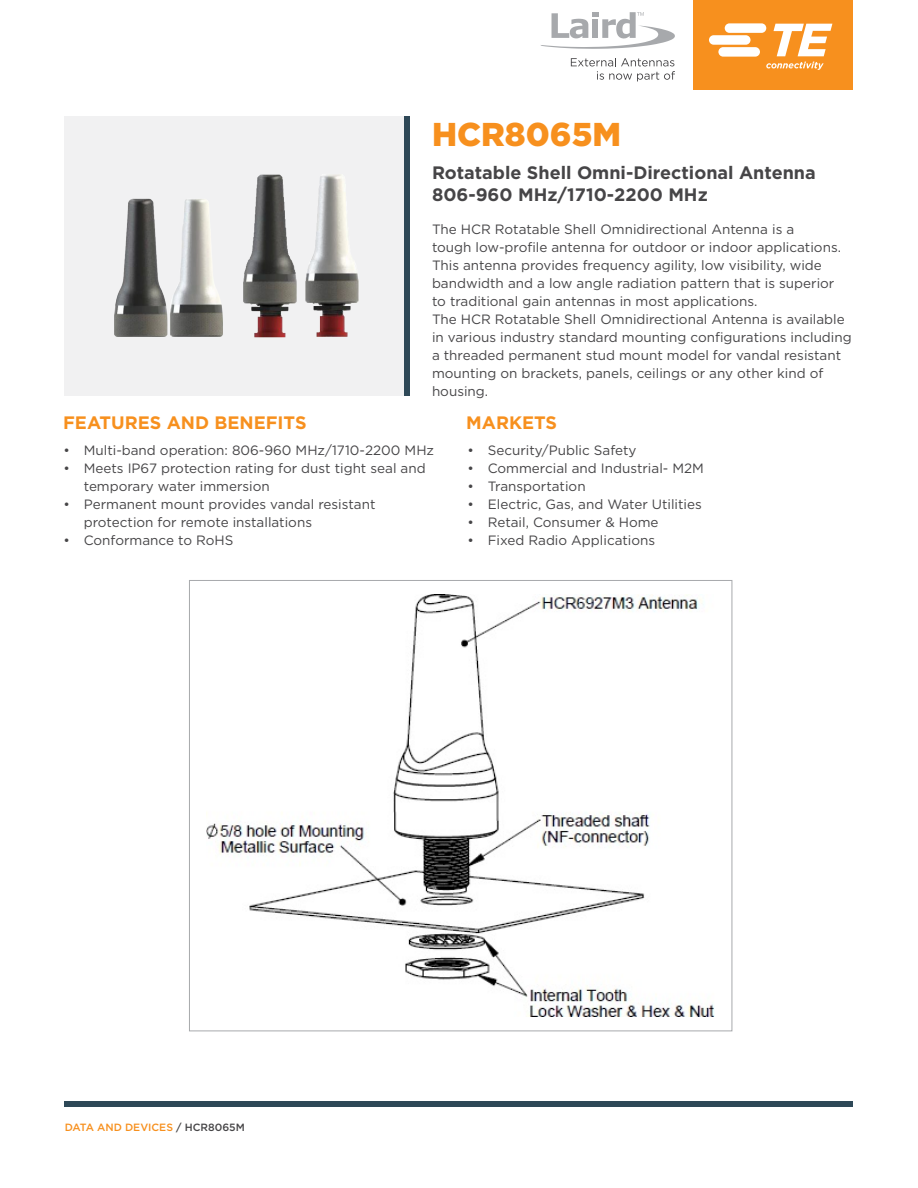
<style>
.page{position:relative;width:918px;height:1188px;background:#fff}
.page>*{position:absolute;margin:0;border:0;box-sizing:border-box;transform-origin:0 0}
.t1{font:900 33px "Gotham";color:#f7901e}
.t2{font:700 18px/21.6px "Gotham";color:#464547}
.t3{font:700 18px "Gotham";color:#f7901e}
.t4{font:13.5px/18px "Gotham";color:#464547}
.t5{font:500 10.5px "Gotham";color:#f7901e}
.s1{color:#464547}
</style>
<div class="page">
<div style="left:65px;top:1101px;width:788px;height:6px;background:#2e4857"></div>
<div style="left:693px;top:0;width:160px;height:89px;background:#f7901e"></div>
<svg style="left:709px;top:23px;width:123px;height:47px"></svg>
<svg style="left:540px;top:12px;width:135px;height:37px"></svg>
<svg style="left:571px;top:58px;width:104px;height:23px"></svg>
<div style="left:65px;top:117px;width:345px;height:279px;background:#f1f1f2"></div>
<img style="left:114px;top:198px;width:109px;height:139px">
<img style="left:243px;top:174px;width:116px;height:164px">
<div style="left:404px;top:117px;width:6px;height:279px;background:#2e4857"></div>
<img style="left:207px;top:595px;width:508px;height:421px">
<h1 class="t1" style="left:432px;top:112px;width:191px">HCR8065M</h1>
<h2 class="t2" style="left:432px;top:162px;width:385px">Rotatable Shell Omni-Directional Antenna<br>806-960 MHz/1710-2200 MHz</h2>
<p class="t4" style="left:432px;top:220px;width:421px">The HCR Rotatable Shell Omnidirectional Antenna is a<br>tough low-profile antenna for outdoor or indoor applications.<br>This antenna provides frequency agility, low visibility, wide bandwidth and a low angle radiation pattern that is superior<br>to traditional gain antennas in most applications.<br>The HCR Rotatable Shell Omnidirectional Antenna is available in various industry standard mounting configurations including a threaded permanent stud mount model for vandal resistant mounting on brackets, panels, ceilings or any other kind of housing.</p>
<h2 class="t3" style="left:63px;top:410px;width:245px">FEATURES AND BENEFITS</h2>
<h2 class="t3" style="left:466px;top:410px;width:92px">MARKETS</h2>
<p class="t4" style="left:64px;top:441px;width:372px">• Multi-band operation: 806-960 MHz/1710-2200 MHz</p>
<p class="t4" style="left:84px;top:459px;width:343px;text-indent:-20px">• Meets IP67 protection rating for dust tight seal and temporary water immersion</p>
<p class="t4" style="left:84px;top:495px;width:293px;text-indent:-20px">• Permanent mount provides vandal resistant protection for remote installations</p>
<p class="t4" style="left:64px;top:531px;width:171px">• Conformance to RoHS</p>
<p class="t4" style="left:468px;top:441px;width:171px">• Security/Public Safety</p>
<p class="t4" style="left:468px;top:459px;width:238px">• Commercial and Industrial- M2M</p>
<p class="t4" style="left:468px;top:477px;width:120px">• Transportation</p>
<p class="t4" style="left:468px;top:495px;width:236px">• Electric, Gas, and Water Utilities</p>
<p class="t4" style="left:468px;top:513px;width:193px">• Retail, Consumer &amp; Home</p>
<p class="t4" style="left:468px;top:531px;width:189px">• Fixed Radio Applications</p>
<p class="t5" style="left:65px;top:1120px;width:182px">DATA AND DEVICES <span class="s1">/ HCR8065M</span></p>
</div>
